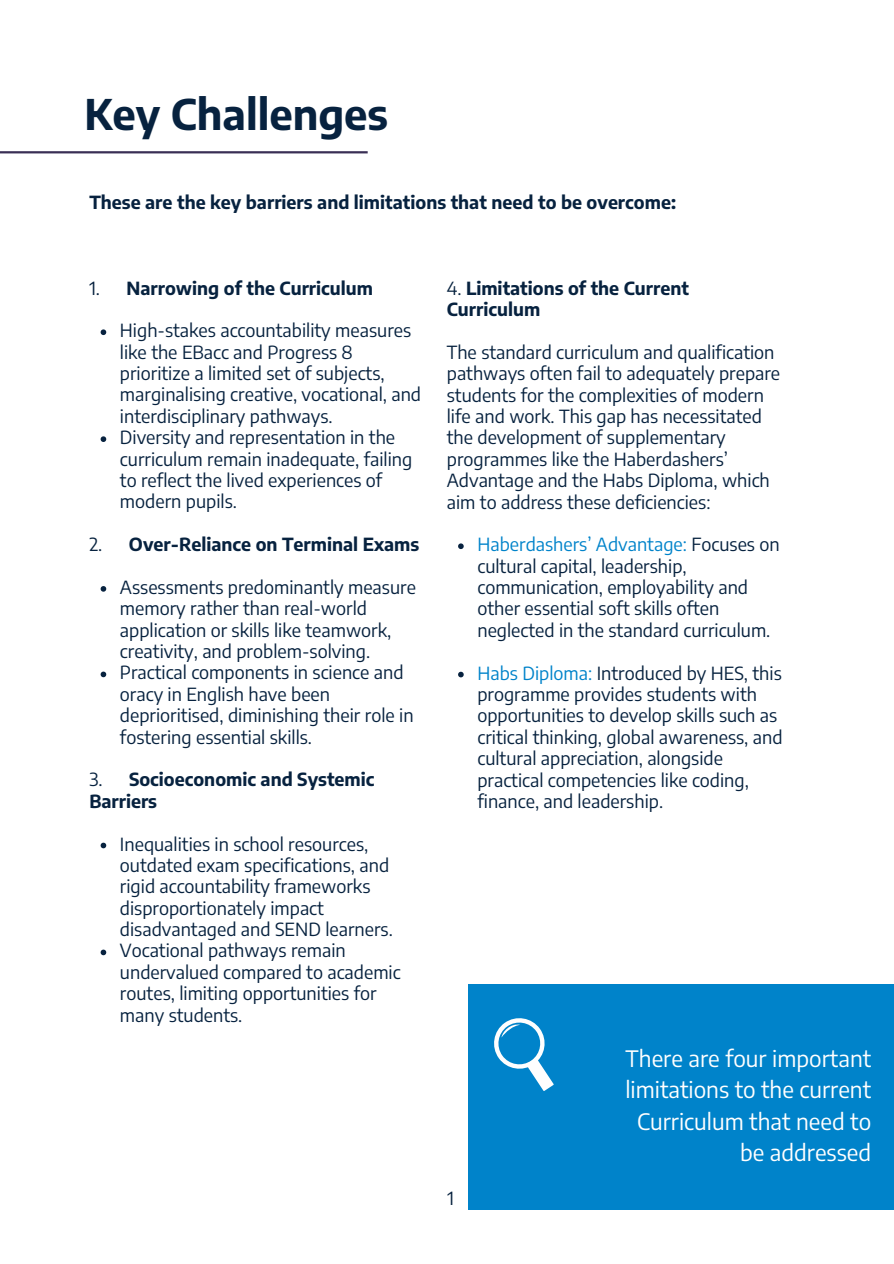
<style>
.page{position:relative;width:894px;height:1264px;background:#fff}
.page>*{position:absolute;margin:0;border:0;box-sizing:border-box;transform-origin:0 0}
.t1{font:700 42px "Encode Sans";color:#07223f}
.t2{font:22.5px/31.5px "Encode Sans";color:#fff;text-align:right}
.t3{font:18px/21.3px "Encode Sans";color:#07223f}
.t4{font:700 18px/21.3px "Encode Sans";color:#07223f}
.s1{font-weight:400}
.s2{color:#0083ca}
</style>
<div class="page">
<hr style="left:0;top:151px;width:367px;height:2px;background:#3a2f55">
<svg style="left:101px;top:329px;width:5px;height:6px"></svg>
<svg style="left:101px;top:436px;width:5px;height:6px"></svg>
<svg style="left:101px;top:586px;width:5px;height:5px"></svg>
<svg style="left:101px;top:671px;width:5px;height:6px"></svg>
<svg style="left:101px;top:842px;width:5px;height:6px"></svg>
<svg style="left:101px;top:949px;width:5px;height:6px"></svg>
<svg style="left:458px;top:543px;width:5px;height:6px"></svg>
<svg style="left:458px;top:671px;width:5px;height:6px"></svg>
<div style="left:468px;top:984px;width:425px;height:225px;background:#0083ca"></div>
<svg style="left:494px;top:1018px;width:59px;height:73px"></svg>
<h1 class="t1" style="left:85px;top:87px;width:305px">Key Challenges</h1>
<p class="t4" style="left:89px;top:191px;width:588px">These are the key barriers and limitations that need to be overcome:</p>
<p class="t4" style="left:89px;top:276px;width:285px"><span class="s1">1.</span> Narrowing of the Curriculum</p>
<h3 class="t3" style="left:120px;top:319px;width:302px">High-stakes accountability measures like the EBacc and Progress 8 prioritize a limited set of subjects, marginalising creative, vocational, and interdisciplinary pathways.</h3>
<p class="t3" style="left:120px;top:426px;width:294px">Diversity and representation in the curriculum remain inadequate, failing to reflect the lived experiences of modern pupils.</p>
<p class="t4" style="left:89px;top:533px;width:331px"><span class="s1">2.</span> Over-Reliance on Terminal Exams</p>
<p class="t3" style="left:120px;top:576px;width:297px">Assessments predominantly measure memory rather than real-world application or skills like teamwork, creativity, and problem-solving.</p>
<p class="t3" style="left:120px;top:661px;width:295px">Practical components in science and oracy in English have been deprioritised, diminishing their role in fostering essential skills.</p>
<p class="t4" style="left:89px;top:768px;width:286px"><span class="s1">3.</span> Socioeconomic and Systemic<br>Barriers</p>
<p class="t3" style="left:120px;top:832px;width:274px">Inequalities in school resources, outdated exam specifications, and rigid accountability frameworks disproportionately impact disadvantaged and SEND learners.</p>
<p class="t3" style="left:120px;top:939px;width:282px">Vocational pathways remain undervalued compared to academic routes, limiting opportunities for many students.</p>
<p class="t4" style="left:446px;top:277px;width:244px"><span class="s1">4.</span> Limitations of the Current<br>Curriculum</p>
<p class="t3" style="left:446px;top:341px;width:335px">The standard curriculum and qualification pathways often fail to adequately prepare students for the complexities of modern life and work. This gap has necessitated the development of supplementary programmes like the Haberdashers’ Advantage and the Habs Diploma, which aim to address these deficiencies:</p>
<p class="t3" style="left:477px;top:533px;width:304px"><span class="s2">Haberdashers’ Advantage:</span> Focuses on cultural capital, leadership, communication, employability and other essential soft skills often neglected in the standard curriculum.</p>
<p class="t3" style="left:477px;top:661px;width:306px"><span class="s2">Habs Diploma:</span> Introduced by HES, this programme provides students with opportunities to develop skills such as critical thinking, global awareness, and cultural appreciation, alongside practical competencies like coding, finance, and leadership.</p>
<p class="t3" style="left:447px;top:1187px;width:8px">1</p>
<p class="t2" style="left:625px;top:1041px;width:247px">There are four important limitations to the current<br>Curriculum that need to be addressed</p>
</div>
